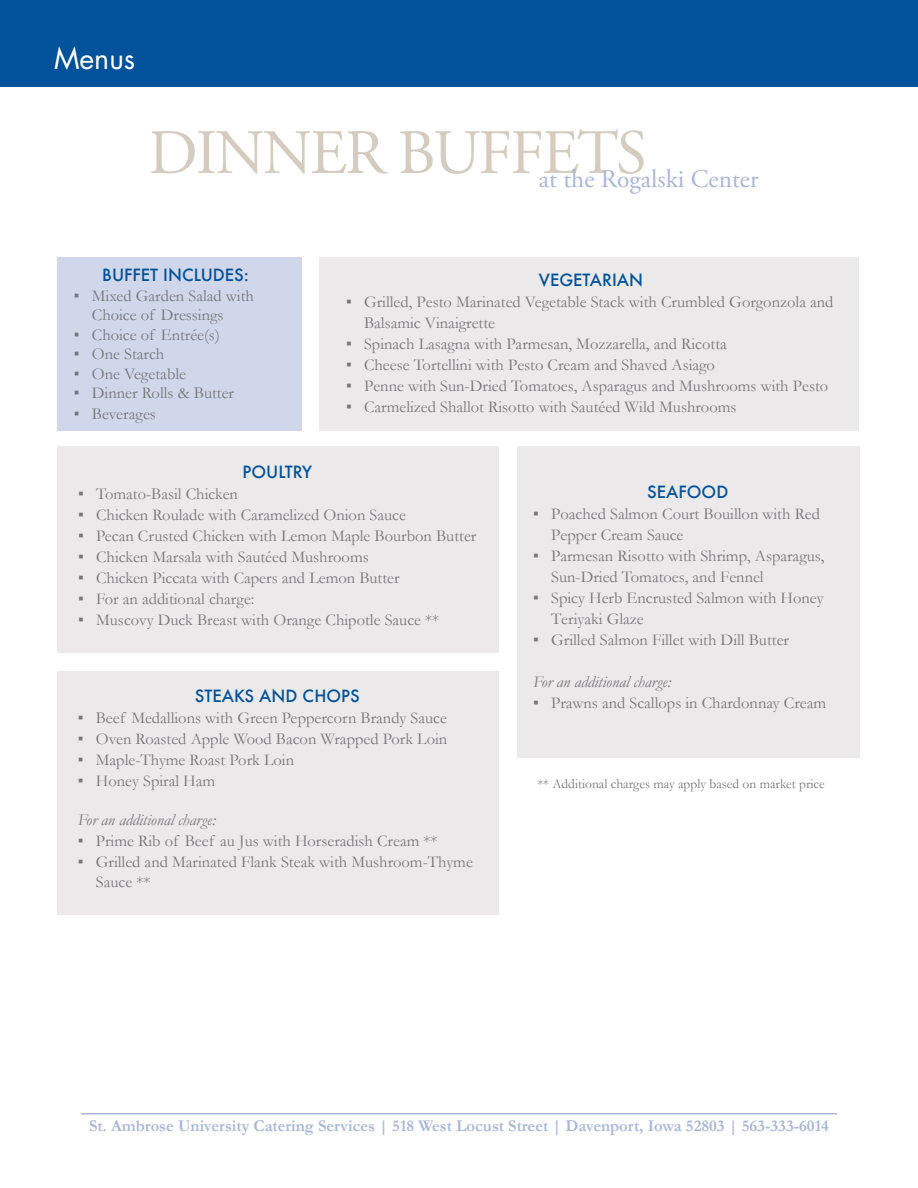
<style>
.page{position:relative;width:918px;height:1188px;background:#fff}
.page>*{position:absolute;margin:0;border:0;box-sizing:border-box;transform-origin:0 0}
.t1{font:63px "Adobe Garamond Pro";letter-spacing:-.03em;color:#d5cbbe}
.t2{font:28.5px "Futura";color:#fff}
.t3{font:25.5px "Adobe Garamond Pro";color:#a8b6d9}
.t4{font:16.5px/21px "Garamond";color:#77777a}
.t5{font:700 16.5px "Garamond";color:#a8b6d9}
.t6{font:500 16.5px "Futura";color:#01529a}
.Paragraph_Style_3{font:italic 16.5px "Garamond";color:#77777a}
.t7{font:13.5px "Garamond";color:#77777a}
.s1{font-family:"Arial"}
</style>
<div class="page">
<div style="left:0;top:0;width:918px;height:86px;background:#01529a"></div>
<div style="left:57px;top:257px;width:245px;height:174px;background:#d0d7ea"></div>
<div style="left:319px;top:257px;width:540px;height:174px;background:#ece9ea"></div>
<div style="left:58px;top:446px;width:441px;height:207px;background:#ece9ea"></div>
<div style="left:58px;top:671px;width:441px;height:243px;background:#ece9ea"></div>
<div style="left:517px;top:446px;width:342px;height:312px;background:#ece9ea"></div>
<hr style="left:81px;top:1113px;width:756px;height:1px;background:#a8b6d9">
<p class="t2" style="left:54px;top:40px;width:83px">Menus</p>
<p class="t1" style="left:148px;top:115px;width:500px">DINNER BUFFETS</p>
<p class="t3" style="left:539px;top:163px;width:221px">at the Rogalski Center</p>
<p class="t6" style="left:102px;top:264px;width:148px">BUFFET INCLUDES:</p>
<p class="t4" style="left:92px;top:286px;width:164px;line-height:19.5px;text-indent:-18px"><span class="s1">▪</span> Mixed Garden Salad with<br>Choice of Dressings</p>
<p class="t4" style="left:74px;top:324px;width:147px"><span class="s1">▪</span> Choice of Entrée(s)</p>
<p class="t4" style="left:74px;top:343px;width:92px"><span class="s1">▪</span> One Starch</p>
<p class="t4" style="left:74px;top:363px;width:114px"><span class="s1">▪</span> One Vegetable</p>
<p class="t4" style="left:74px;top:382px;width:162px"><span class="s1">▪</span> Dinner Rolls &amp; Butter</p>
<p class="t4" style="left:74px;top:403px;width:84px"><span class="s1">▪</span> Beverages</p>
<p class="t6" style="left:243px;top:460px;width:71px">POULTRY</p>
<p class="t6" style="left:539px;top:268px;width:106px">VEGETARIAN</p>
<p class="t4" style="left:364px;top:291px;width:471px;text-indent:-18px"><span class="s1">▪</span> Grilled, Pesto Marinated Vegetable Stack with Crumbled Gorgonzola and<br>Balsamic Vinaigrette</p>
<p class="t4" style="left:346px;top:333px;width:382px"><span class="s1">▪</span> Spinach Lasagna with Parmesan, Mozzarella, and Ricotta</p>
<p class="t4" style="left:346px;top:354px;width:370px"><span class="s1">▪</span> Cheese Tortellini with Pesto Cream and Shaved Asiago</p>
<p class="t4" style="left:346px;top:375px;width:484px"><span class="s1">▪</span> Penne with Sun-Dried Tomatoes, Asparagus and Mushrooms with Pesto</p>
<p class="t4" style="left:346px;top:396px;width:392px"><span class="s1">▪</span> Carmelized Shallot Risotto with Sautéed Wild Mushrooms</p>
<p class="t4" style="left:78px;top:483px;width:161px"><span class="s1">▪</span> Tomato-Basil Chicken</p>
<p class="t4" style="left:78px;top:504px;width:329px"><span class="s1">▪</span> Chicken Roulade with Caramelized Onion Sauce</p>
<p class="t4" style="left:78px;top:525px;width:400px"><span class="s1">▪</span> Pecan Crusted Chicken with Lemon Maple Bourbon Butter</p>
<p class="t4" style="left:78px;top:546px;width:292px"><span class="s1">▪</span> Chicken Marsala with Sautéed Mushrooms</p>
<p class="t4" style="left:78px;top:567px;width:323px"><span class="s1">▪</span> Chicken Piccata with Capers and Lemon Butter</p>
<p class="t4" style="left:78px;top:588px;width:178px"><span class="s1">▪</span> For an additional charge:</p>
<p class="t4" style="left:78px;top:609px;width:363px"><span class="s1">▪</span> Muscovy Duck Breast with Orange Chipotle Sauce **</p>
<p class="t6" style="left:195px;top:684px;width:167px">STEAKS AND CHOPS</p>
<p class="t4" style="left:78px;top:707px;width:371px"><span class="s1">▪</span> Beef Medallions with Green Peppercorn Brandy Sauce</p>
<p class="t4" style="left:78px;top:728px;width:371px"><span class="s1">▪</span> Oven Roasted Apple Wood Bacon Wrapped Pork Loin</p>
<p class="t4" style="left:78px;top:749px;width:218px"><span class="s1">▪</span> Maple-Thyme Roast Pork Loin</p>
<p class="t4" style="left:78px;top:770px;width:139px"><span class="s1">▪</span> Honey Spiral Ham</p>
<p class="Paragraph_Style_3" style="left:78px;top:810px;width:139px">For an additional charge:</p>
<p class="t4" style="left:78px;top:830px;width:361px"><span class="s1">▪</span> Prime Rib of Beef au Jus with Horseradish Cream **</p>
<p class="t4" style="left:96px;top:852px;width:379px;line-height:19.8px;text-indent:-18px"><span class="s1">▪</span> Grilled and Marinated Flank Steak with Mushroom-Thyme<br>Sauce **</p>
<p class="t6" style="left:647px;top:480px;width:83px">SEAFOOD</p>
<p class="t4" style="left:551px;top:503px;width:270px;text-indent:-18px"><span class="s1">▪</span> Poached Salmon Court Bouillon with Red<br>Pepper Cream Sauce</p>
<p class="t4" style="left:551px;top:545px;width:275px;text-indent:-18px"><span class="s1">▪</span> Parmesan Risotto with Shrimp, Asparagus,<br>Sun-Dried Tomatoes, and Fennel</p>
<p class="t4" style="left:551px;top:587px;width:274px;text-indent:-18px"><span class="s1">▪</span> Spicy Herb Encrusted Salmon with Honey<br>Teriyaki Glaze</p>
<p class="t4" style="left:533px;top:629px;width:257px"><span class="s1">▪</span> Grilled Salmon Fillet with Dill Butter</p>
<p class="Paragraph_Style_3" style="left:533px;top:671px;width:139px">For an additional charge:</p>
<p class="t4" style="left:533px;top:692px;width:295px"><span class="s1">▪</span> Prawns and Scallops in Chardonnay Cream</p>
<p class="t7" style="left:538px;top:775px;width:289px">** Additional charges may apply based on market price</p>
<p class="t5" style="left:89px;top:1116px;width:741px">St. Ambrose University Catering Services | 518 West Locust Street | Davenport, Iowa 52803 | 563-333-6014</p>
</div>
